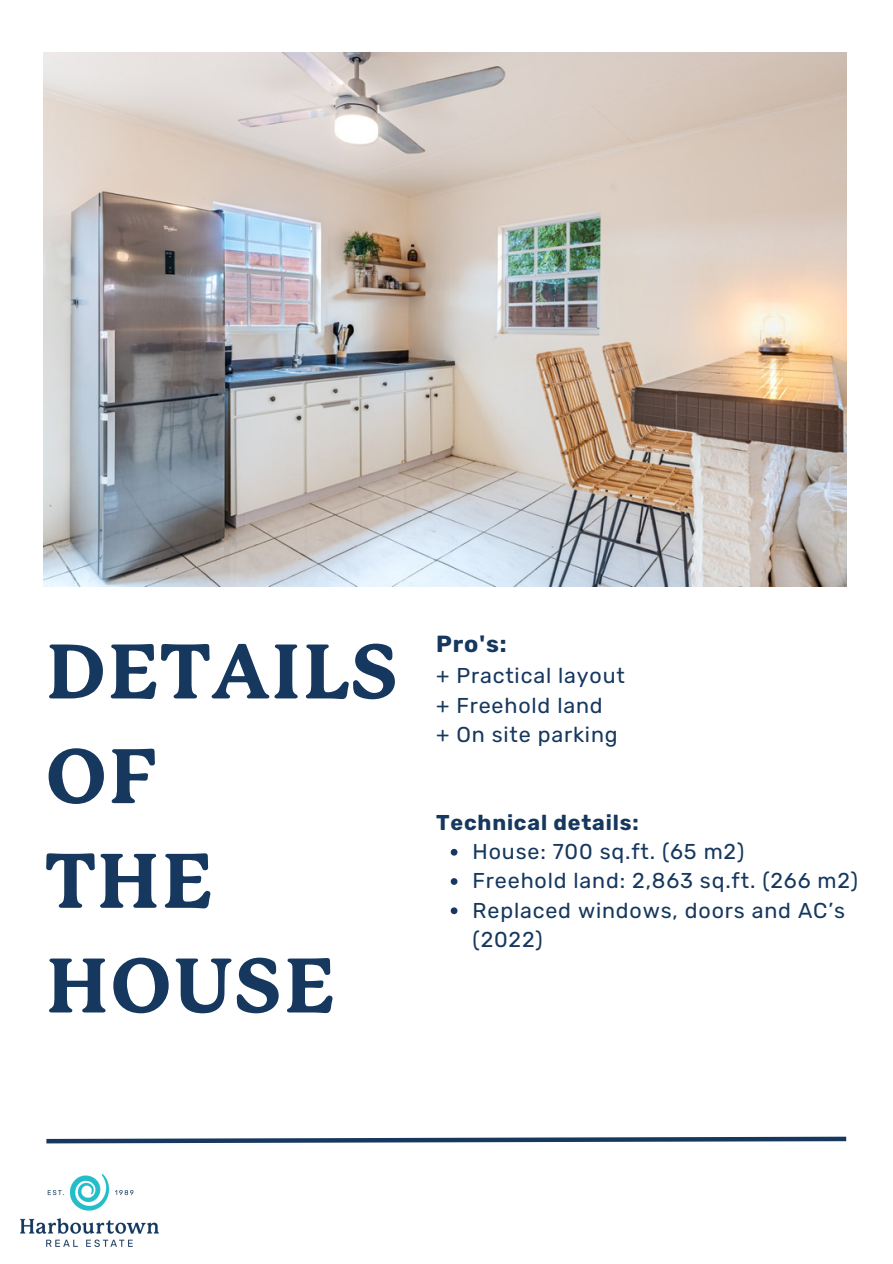
<style>
.page{position:relative;width:893px;height:1264px;background:#fff}
.page>*{position:absolute;margin:0;border:0;box-sizing:border-box;transform-origin:0 0}
.t1{font:800 75.45px/104.7px "P22 Mackinac Pro";letter-spacing:.04em;color:#16385e}
.t2{font:700 23.25px "Rubik";color:#16385e}
.t3{font:21.45px/29.2px "Rubik";letter-spacing:.04em;color:#16385e}
.t4{font:700 21.45px "Rubik";letter-spacing:.04em;color:#16385e}
</style>
<div class="page">
<svg style="left:46px;top:1136px;width:801px;height:8px"></svg>
<img style="left:20px;top:1174px;width:138px;height:72px">
<img style="left:44px;top:52px;width:802px;height:534px">
<svg style="left:450px;top:848px;width:7px;height:7px"></svg>
<svg style="left:450px;top:878px;width:7px;height:6px"></svg>
<svg style="left:450px;top:907px;width:7px;height:7px"></svg>
<p class="t1" style="left:46px;top:623px;width:353px">DETAILS<br>OF<br>THE<br>HOUSE</p>
<p class="t2" style="left:436px;top:630px;width:72px">Pro's:</p>
<p class="t3" style="left:436px;top:661px;width:190px">+ Practical layout</p>
<p class="t3" style="left:436px;top:690px;width:168px">+ Freehold land</p>
<h2 class="t3" style="left:436px;top:720px;width:183px">+ On site parking</h2>
<p class="t4" style="left:436px;top:809px;width:204px">Technical details:</p>
<p class="t3" style="left:472px;top:837px;width:273px">House: 700 sq.ft. (65 m2)</p>
<p class="t3" style="left:472px;top:866px;width:387px">Freehold land: 2,863 sq.ft. (266 m2)</p>
<p class="t3" style="left:472px;top:895px;width:374px">Replaced windows, doors and AC’s (2022)</p>
</div>
